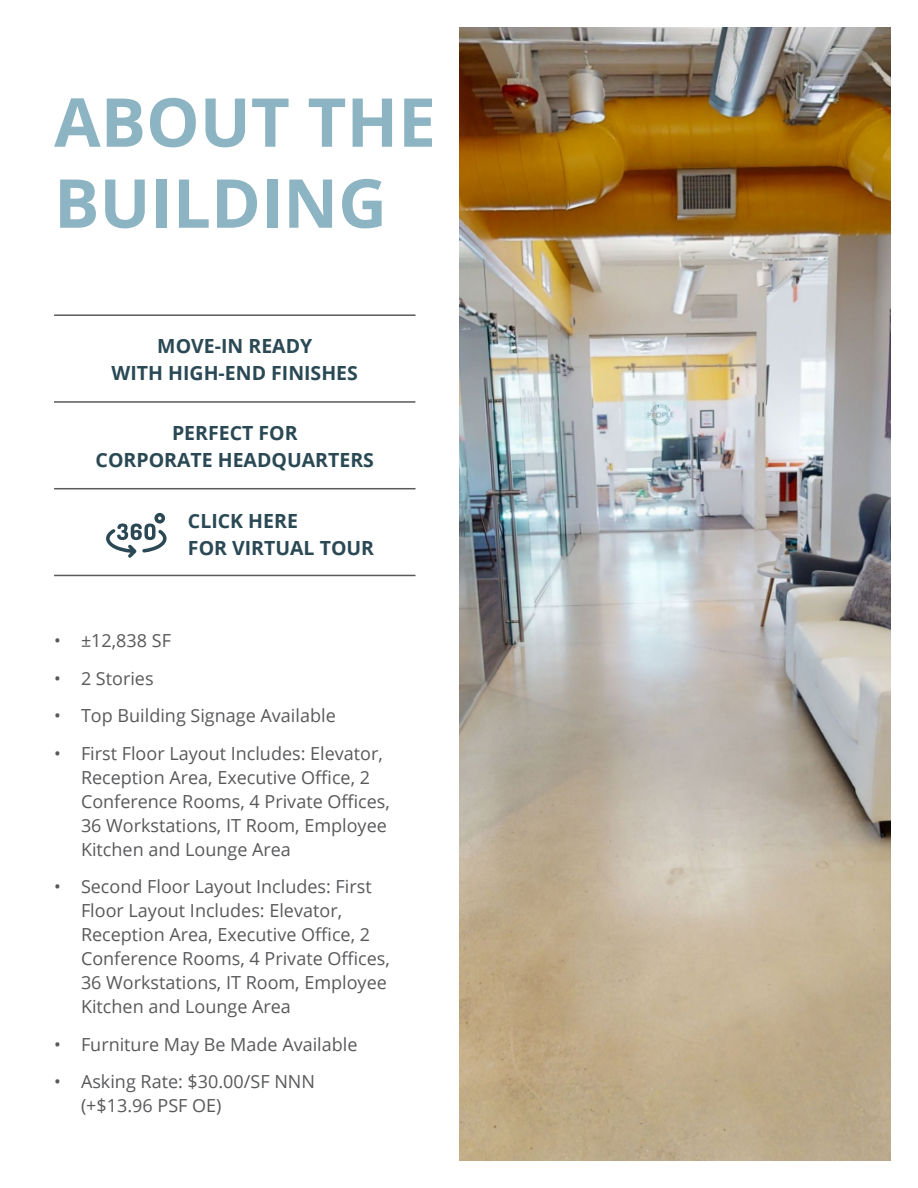
<style>
.page{position:relative;width:918px;height:1188px;background:#fff}
.page>*{position:absolute;margin:0;border:0;box-sizing:border-box;transform-origin:0 0}
.t1{font:700 67.5px/81px "Open Sans";color:#8cb4c2}
.t2{font:700 19.5px/27px "Open Sans";color:#2a4954;text-align:center}
.t3{font:18px/24px "Open Sans";color:#58595b}
</style>
<div class="page">
<img style="left:459px;top:27px;width:432px;height:1134px">
<hr style="left:54px;top:314px;width:362px;height:2px;background:#58595b">
<hr style="left:54px;top:488px;width:362px;height:1px;background:#58595b">
<hr style="left:54px;top:401px;width:361px;height:2px;background:#58595b">
<hr style="left:54px;top:575px;width:362px;height:1px;background:#58595b">
<svg style="left:106px;top:513px;width:61px;height:45px"></svg>
<h1 class="t1" style="left:54px;top:80px;width:383px">ABOUT THE<br>BUILDING</h1>
<p class="t2" style="left:112px;top:331px;width:248px">MOVE-IN READY<br>WITH HIGH-END FINISHES</p>
<p class="t2" style="left:96px;top:419px;width:280px">PERFECT FOR<br>CORPORATE HEADQUARTERS</p>
<p class="t2" style="left:188px;top:507px;width:188px;text-align:left">CLICK HERE<br>FOR VIRTUAL TOUR</p>
<p class="t3" style="left:54px;top:628px;width:119px">• ±12,838 SF</p>
<p class="t3" style="left:54px;top:666px;width:101px">• 2 Stories</p>
<p class="t3" style="left:54px;top:703px;width:283px">• Top Building Signage Available</p>
<p class="t3" style="left:81px;top:741px;width:310px;text-indent:-27px">• First Floor Layout Includes: Elevator, Reception Area, Executive Office, 2<br>Conference Rooms, 4 Private Offices, 36 Workstations, IT Room, Employee Kitchen and Lounge Area</p>
<p class="t3" style="left:81px;top:874px;width:310px;text-indent:-27px">• Second Floor Layout Includes: First Floor Layout Includes: Elevator, Reception Area, Executive Office, 2<br>Conference Rooms, 4 Private Offices, 36 Workstations, IT Room, Employee Kitchen and Lounge Area</p>
<p class="t3" style="left:54px;top:1032px;width:305px">• Furniture May Be Made Available</p>
<p class="t3" style="left:81px;top:1069px;width:236px;text-indent:-27px">• Asking Rate: $30.00/SF NNN (+$13.96 PSF OE)</p>
</div>
